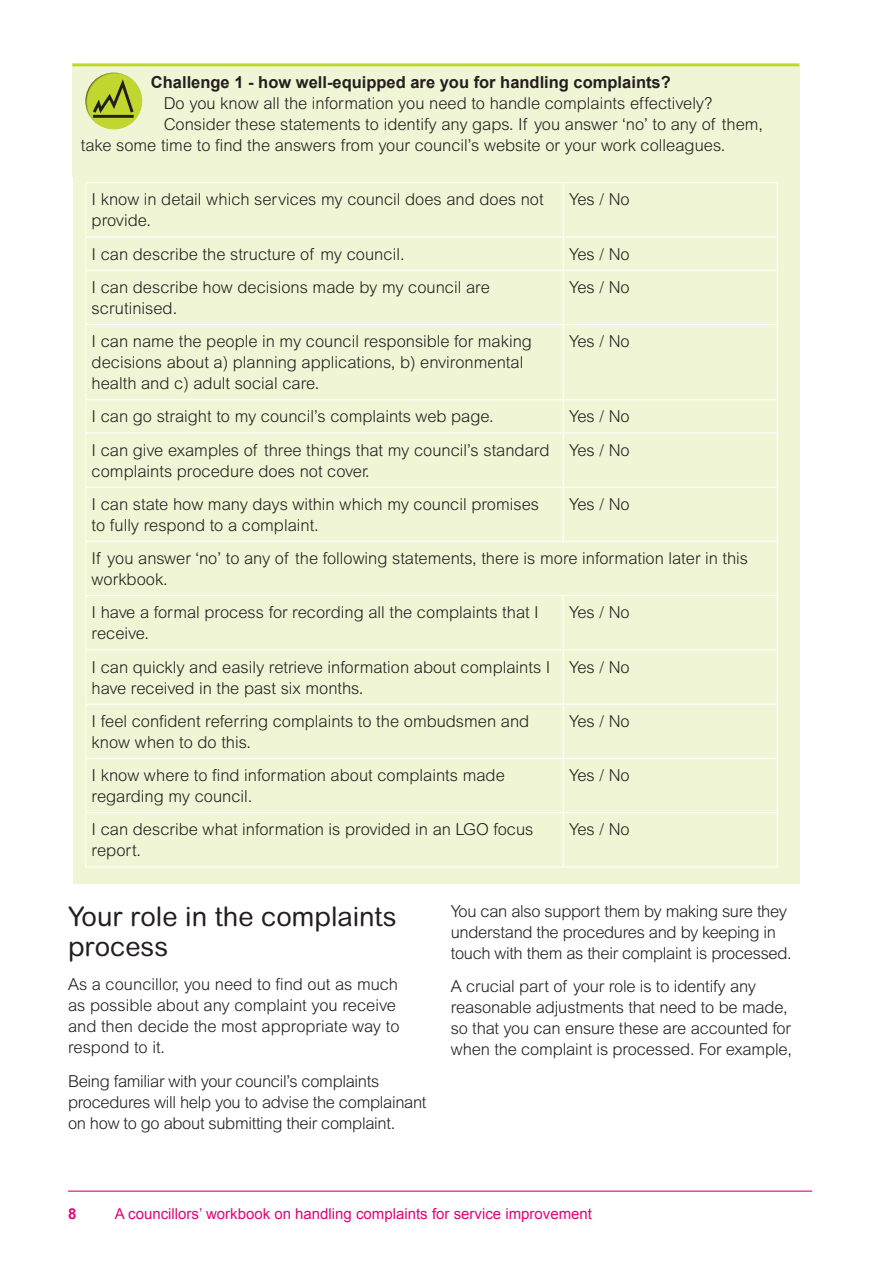
<style>
.page{position:relative;width:893px;height:1263px;background:#fff}
.page>*{position:absolute;margin:0;border:0;box-sizing:border-box;transform-origin:0 0}
.A4_Subhead{font:27px/30px "Arial Rounded MT";color:#231f20}
.A4_Body{font:300 16.5px/21px "Arial MT Std";color:#231f20}
.A4_Body-2{font:300 16.5px/21px "Arial MT Std";letter-spacing:-.02em;color:#231f20}
.info_box_green{font:300 16.5px "Arial MT Std";color:#231f20}
.info_box_green-2{font:700 16.5px "Arial";color:#231f20}
.t1{font:15px "Arial";color:#e40278}
.t2{font:700 15px "Arial";color:#e40278}
</style>
<div class="page">
<hr style="left:68px;top:1190px;width:744px;height:2px;background:#e40278">
<div style="left:73px;top:156px;width:726px;height:728px;background:#f0f5d5"></div>
<div style="left:72px;top:65px;width:727px;height:111px;background:#f0f5d5"></div>
<hr style="left:72px;top:63px;width:727px;height:3px;background:#c1d72f">
<div style="left:84px;top:71px;width:60px;height:60px;background:#231f20;opacity:.75"></div>
<svg style="left:90px;top:75px;width:46px;height:41px;background:#a9ba34"></svg>
<hr style="left:93px;top:115px;width:41px;height:3px;background:#231f20">
<hr style="left:85px;top:182px;width:478px;height:1px;background:#fff">
<hr style="left:85px;top:183px;width:1px;height:53px;background:#fff">
<hr style="left:563px;top:182px;width:215px;height:1px;background:#fff">
<hr style="left:563px;top:183px;width:1px;height:53px;background:#fff">
<hr style="left:777px;top:183px;width:1px;height:53px;background:#fff">
<hr style="left:85px;top:236px;width:478px;height:2px;background:#fff">
<hr style="left:85px;top:238px;width:1px;height:32px;background:#fff">
<hr style="left:563px;top:236px;width:215px;height:2px;background:#fff">
<hr style="left:563px;top:238px;width:1px;height:32px;background:#fff">
<hr style="left:777px;top:238px;width:1px;height:32px;background:#fff">
<hr style="left:85px;top:270px;width:478px;height:1px;background:#fff">
<hr style="left:85px;top:271px;width:1px;height:53px;background:#fff">
<hr style="left:563px;top:270px;width:215px;height:1px;background:#fff">
<hr style="left:563px;top:271px;width:1px;height:53px;background:#fff">
<hr style="left:777px;top:271px;width:1px;height:53px;background:#fff">
<hr style="left:85px;top:324px;width:478px;height:1px;background:#fff">
<hr style="left:85px;top:325px;width:1px;height:74px;background:#fff">
<hr style="left:563px;top:324px;width:215px;height:1px;background:#fff">
<hr style="left:563px;top:325px;width:1px;height:74px;background:#fff">
<hr style="left:777px;top:325px;width:1px;height:74px;background:#fff">
<hr style="left:85px;top:399px;width:478px;height:1px;background:#fff">
<hr style="left:85px;top:400px;width:1px;height:32px;background:#fff">
<hr style="left:563px;top:399px;width:215px;height:1px;background:#fff">
<hr style="left:563px;top:400px;width:1px;height:32px;background:#fff">
<hr style="left:777px;top:400px;width:1px;height:32px;background:#fff">
<hr style="left:85px;top:432px;width:478px;height:1px;background:#fff">
<hr style="left:85px;top:433px;width:1px;height:54px;background:#fff">
<hr style="left:563px;top:432px;width:215px;height:1px;background:#fff">
<hr style="left:563px;top:433px;width:1px;height:54px;background:#fff">
<hr style="left:777px;top:433px;width:1px;height:54px;background:#fff">
<hr style="left:85px;top:487px;width:478px;height:1px;background:#fff">
<hr style="left:85px;top:488px;width:1px;height:53px;background:#fff">
<hr style="left:563px;top:487px;width:215px;height:1px;background:#fff">
<hr style="left:563px;top:488px;width:1px;height:53px;background:#fff">
<hr style="left:777px;top:488px;width:1px;height:53px;background:#fff">
<hr style="left:85px;top:541px;width:478px;height:1px;background:#fff">
<hr style="left:85px;top:542px;width:1px;height:53px;background:#fff">
<hr style="left:563px;top:541px;width:215px;height:1px;background:#fff">
<hr style="left:777px;top:542px;width:1px;height:53px;background:#fff">
<hr style="left:85px;top:595px;width:478px;height:1px;background:#fff">
<hr style="left:85px;top:596px;width:1px;height:53px;background:#fff">
<hr style="left:563px;top:595px;width:215px;height:1px;background:#fff">
<hr style="left:563px;top:596px;width:1px;height:53px;background:#fff">
<hr style="left:777px;top:596px;width:1px;height:53px;background:#fff">
<hr style="left:85px;top:649px;width:478px;height:1px;background:#fff">
<hr style="left:85px;top:650px;width:1px;height:54px;background:#fff">
<hr style="left:563px;top:649px;width:215px;height:1px;background:#fff">
<hr style="left:563px;top:650px;width:1px;height:54px;background:#fff">
<hr style="left:777px;top:650px;width:1px;height:54px;background:#fff">
<hr style="left:85px;top:704px;width:478px;height:1px;background:#fff">
<hr style="left:85px;top:705px;width:1px;height:53px;background:#fff">
<hr style="left:563px;top:704px;width:215px;height:1px;background:#fff">
<hr style="left:563px;top:705px;width:1px;height:53px;background:#fff">
<hr style="left:777px;top:705px;width:1px;height:53px;background:#fff">
<hr style="left:85px;top:758px;width:478px;height:1px;background:#fff">
<hr style="left:85px;top:759px;width:1px;height:53px;background:#fff">
<hr style="left:563px;top:758px;width:215px;height:1px;background:#fff">
<hr style="left:563px;top:759px;width:1px;height:53px;background:#fff">
<hr style="left:777px;top:759px;width:1px;height:53px;background:#fff">
<hr style="left:85px;top:812px;width:478px;height:1px;background:#fff">
<hr style="left:85px;top:813px;width:1px;height:53px;background:#fff">
<hr style="left:563px;top:812px;width:215px;height:1px;background:#fff">
<hr style="left:563px;top:813px;width:1px;height:53px;background:#fff">
<hr style="left:777px;top:813px;width:1px;height:53px;background:#fff">
<hr style="left:85px;top:866px;width:478px;height:1px;background:#fff">
<hr style="left:563px;top:866px;width:215px;height:1px;background:#fff">
<p class="info_box_green-2" style="left:151px;top:71px;width:521px">Challenge 1 - how well-equipped are you for handling complaints?</p>
<p class="info_box_green" style="left:164px;top:93px;width:550px">Do you know all the information you need to handle complaints effectively?</p>
<p class="info_box_green" style="left:164px;top:114px;width:601px">Consider these statements to identify any gaps. If you answer ‘no’ to any of them,</p>
<p class="info_box_green" style="left:81px;top:135px;width:646px">take some time to find the answers from your council’s website or your work colleagues.</p>
<p class="A4_Body" style="left:92px;top:189px;width:454px">I know in detail which services my council does and does not provide.</p>
<p class="A4_Body" style="left:569px;top:189px;width:62px">Yes / No</p>
<p class="A4_Body" style="left:92px;top:243px;width:314px">I can describe the structure of my council.</p>
<p class="A4_Body" style="left:569px;top:243px;width:62px">Yes / No</p>
<p class="A4_Body" style="left:92px;top:276px;width:400px">I can describe how decisions made by my council are scrutinised.</p>
<p class="A4_Body" style="left:569px;top:276px;width:62px">Yes / No</p>
<p class="A4_Body" style="left:92px;top:331px;width:442px">I can name the people in my council responsible for making decisions about a) planning applications, b) environmental health and c) adult social care.</p>
<p class="A4_Body" style="left:569px;top:331px;width:62px">Yes / No</p>
<p class="A4_Body" style="left:92px;top:406px;width:404px">I can go straight to my council’s complaints web page.</p>
<p class="A4_Body" style="left:569px;top:406px;width:62px">Yes / No</p>
<p class="A4_Body" style="left:92px;top:439px;width:459px">I can give examples of three things that my council’s standard complaints procedure does not cover.</p>
<p class="A4_Body" style="left:569px;top:439px;width:62px">Yes / No</p>
<p class="A4_Body" style="left:92px;top:493px;width:449px">I can state how many days within which my council promises to fully respond to a complaint.</p>
<p class="A4_Body" style="left:569px;top:493px;width:62px">Yes / No</p>
<p class="A4_Body" style="left:92px;top:548px;width:658px">If you answer ‘no’ to any of the following statements, there is more information later in this workbook.</p>
<p class="A4_Body" style="left:92px;top:602px;width:449px">I have a formal process for recording all the complaints that I receive.</p>
<p class="A4_Body" style="left:569px;top:602px;width:62px">Yes / No</p>
<p class="A4_Body" style="left:92px;top:656px;width:460px">I can quickly and easily retrieve information about complaints I have received in the past six months.</p>
<p class="A4_Body" style="left:569px;top:656px;width:62px">Yes / No</p>
<p class="A4_Body" style="left:92px;top:710px;width:439px">I feel confident referring complaints to the ombudsmen and know when to do this.</p>
<p class="A4_Body" style="left:569px;top:710px;width:62px">Yes / No</p>
<p class="A4_Body" style="left:92px;top:765px;width:415px">I know where to find information about complaints made regarding my council.</p>
<p class="A4_Body" style="left:569px;top:765px;width:62px">Yes / No</p>
<p class="A4_Body" style="left:92px;top:819px;width:443px">I can describe what information is provided in an LGO focus report.</p>
<p class="A4_Body" style="left:569px;top:819px;width:62px">Yes / No</p>
<p class="A4_Subhead" style="left:68px;top:902px;width:330px">Your role in the complaints process</p>
<p class="A4_Body" style="left:68px;top:974px;width:333px">As a councillor, you need to find out as much as possible about any complaint you receive and then decide the most appropriate way to respond to it.</p>
<p class="A4_Body-2" style="left:68px;top:1070px;width:360px">Being familiar with your council’s complaints procedures will help you to advise the complainant on how to go about submitting their complaint.</p>
<p class="A4_Body-2" style="left:451px;top:900px;width:343px">You can also support them by making sure they understand the procedures and by keeping in touch with them as their complaint is processed.</p>
<p class="A4_Body" style="left:451px;top:976px;width:343px">A crucial part of your role is to identify any reasonable adjustments that need to be made, so that you can ensure these are accounted for when the complaint is processed. For example,</p>
<p class="t2" style="left:68px;top:1203px;width:10px">8</p>
<p class="t1" style="left:115px;top:1203px;width:479px">A councillors’ workbook on handling complaints for service improvement</p>
</div>
